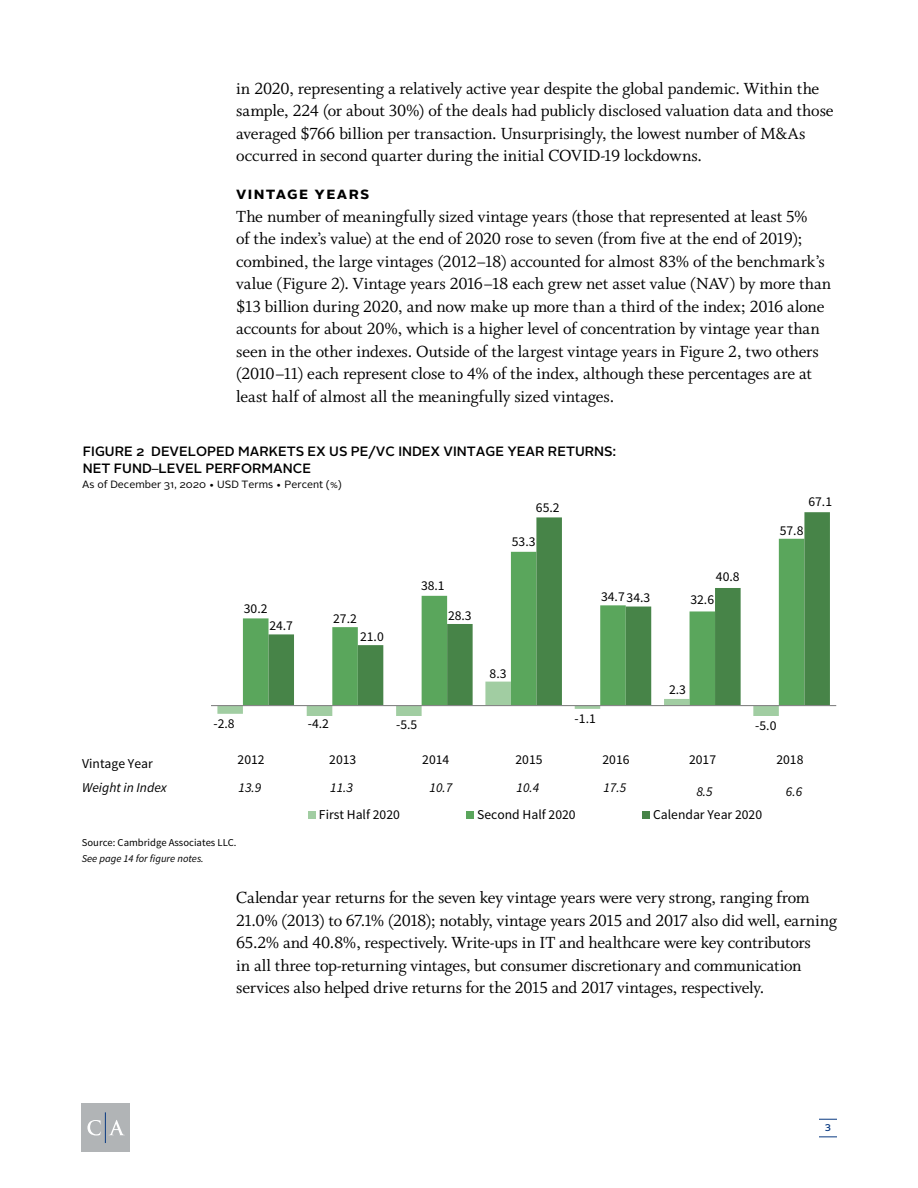
<style>
.page{position:relative;width:918px;height:1188px;background:#fff}
.page>*{position:absolute;margin:0;border:0;box-sizing:border-box;transform-origin:0 0}
.t1{font:18px/22.5px "Whitman";letter-spacing:-.01em;color:#000}
.t2{font:700 16.5px "Alright Sans";letter-spacing:.08em;color:#000}
.t3{font:13.5px "Source Sans Pro";color:#000}
.t4{font:500 13.5px/17.7px "Alright Sans";color:#000}
.t5{font:italic 13.5px "Source Sans Pro";color:#000}
.t6{font:10.5px "Alright Sans";color:#000}
.t7{font:10.5px "Source Sans Pro";color:#000}
.t8{font:italic 10.5px "Source Sans Pro";color:#000}
.t9{font:500 9.75px "Alright Sans";color:#083981}
.s1{font-family:"Calibri";font-weight:400}
</style>
<div class="page">
<svg style="left:217px;top:682px;width:562px;height:33px"></svg>
<div style="left:243px;top:618px;width:26px;height:87px;background:#5aa65c"></div>
<svg style="left:269px;top:512px;width:561px;height:193px"></svg>
<hr style="left:211px;top:705px;width:625px;height:1px;background:#868686">
<div style="left:308px;top:811px;width:8px;height:8px;background:#a1cda2"></div>
<div style="left:466px;top:811px;width:8px;height:8px;background:#5aa65c"></div>
<div style="left:642px;top:811px;width:8px;height:8px;background:#478448"></div>
<div style="left:81px;top:1103px;width:49px;height:49px;background:#b1b4b6"></div>
<svg style="left:87px;top:1120px;width:14px;height:16px"></svg>
<svg style="left:109px;top:1120px;width:15px;height:15px"></svg>
<hr style="left:105px;top:1112px;width:1px;height:31px;background:#083981">
<svg style="left:819px;top:1119px;width:18px;height:1px"></svg>
<svg style="left:819px;top:1137px;width:18px;height:1px"></svg>
<p class="t1" style="left:236px;top:77px;width:599px">in 2020, representing a relatively active year despite the global pandemic. Within the sample, 224 (or about 30%) of the deals had publicly disclosed valuation data and those averaged $766 billion per transaction. Unsurprisingly, the lowest number of M&amp;As occurred in second quarter during the initial COVID-19 lockdowns.</p>
<p class="t2" style="left:236px;top:182px;width:135px">Vintage Years</p>
<p class="t1" style="left:236px;top:205px;width:597px">The number of meaningfully sized vintage years (those that represented at least 5%<br>of the index’s value) at the end of 2020 rose to seven (from five at the end of 2019); combined, the large vintages (2012–18) accounted for almost 83% of the benchmark’s value (Figure 2). Vintage years 2016–18 each grew net asset value (NAV) by more than $13 billion during 2020, and now make up more than a third of the index; 2016 alone accounts for about 20%, which is a higher level of concentration by vintage year than seen in the other indexes. Outside of the largest vintage years in Figure 2, two others (2010–11) each represent close to 4% of the index, although these percentages are at least half of almost all the meaningfully sized vintages.</p>
<p class="t4" style="left:83px;top:442px;width:535px">FIGURE 2 DEVELOPED MARKETS EX US PE/VC INDEX VINTAGE YEAR RETURNS:<br>NET FUND<span class="s1">–</span>LEVEL PERFORMANCE</p>
<p class="t6" style="left:82px;top:478px;width:261px">As of December 31, 2020 • USD Terms • Percent (%)</p>
<p class="t3" style="left:244px;top:600px;width:25px">30.2</p>
<p class="t3" style="left:269px;top:617px;width:25px">24.7</p>
<p class="t3" style="left:333px;top:610px;width:25px">27.2</p>
<p class="t3" style="left:360px;top:628px;width:25px">21.0</p>
<p class="t3" style="left:421px;top:577px;width:25px">38.1</p>
<p class="t3" style="left:448px;top:607px;width:25px">28.3</p>
<p class="t3" style="left:536px;top:499px;width:25px">65.2</p>
<p class="t3" style="left:512px;top:533px;width:25px">53.3</p>
<p class="t3" style="left:490px;top:665px;width:18px">8.3</p>
<p class="t3" style="left:716px;top:568px;width:25px">40.8</p>
<p class="t3" style="left:601px;top:589px;width:51px">34.7 34.3</p>
<p class="t3" style="left:690px;top:591px;width:25px">32.6</p>
<p class="t3" style="left:669px;top:682px;width:18px">2.3</p>
<p class="t3" style="left:808px;top:493px;width:25px">67.1</p>
<p class="t3" style="left:780px;top:522px;width:25px">57.8</p>
<p class="t3" style="left:82px;top:755px;width:72px">Vintage Year</p>
<p class="t5" style="left:82px;top:779px;width:86px">Weight in Index</p>
<p class="t3" style="left:575px;top:710px;width:23px">-1.1</p>
<p class="t3" style="left:213px;top:715px;width:23px">-2.8</p>
<p class="t3" style="left:755px;top:717px;width:23px">-5.0</p>
<p class="t3" style="left:308px;top:715px;width:23px">-4.2</p>
<p class="t3" style="left:396px;top:716px;width:23px">-5.5</p>
<p class="t3" style="left:238px;top:751px;width:29px">2012</p>
<p class="t3" style="left:329px;top:751px;width:29px">2013</p>
<p class="t3" style="left:422px;top:751px;width:29px">2014</p>
<p class="t3" style="left:516px;top:751px;width:29px">2015</p>
<p class="t3" style="left:603px;top:751px;width:29px">2016</p>
<p class="t3" style="left:689px;top:751px;width:29px">2017</p>
<p class="t3" style="left:776px;top:751px;width:29px">2018</p>
<p class="t5" style="left:238px;top:779px;width:24px">13.9</p>
<p class="t5" style="left:330px;top:779px;width:24px">11.3</p>
<p class="t5" style="left:430px;top:779px;width:24px">10.7</p>
<p class="t5" style="left:516px;top:779px;width:24px">10.4</p>
<p class="t5" style="left:603px;top:779px;width:24px">17.5</p>
<p class="t5" style="left:696px;top:783px;width:18px">8.5</p>
<p class="t5" style="left:786px;top:783px;width:18px">6.6</p>
<p class="t3" style="left:319px;top:806px;width:82px">First Half 2020</p>
<p class="t3" style="left:477px;top:806px;width:100px">Second Half 2020</p>
<p class="t3" style="left:653px;top:806px;width:111px">Calendar Year 2020</p>
<p class="t7" style="left:82px;top:836px;width:156px">Source: Cambridge Associates LLC.</p>
<p class="t8" style="left:82px;top:852px;width:124px">See page 14 for figure notes.</p>
<p class="t1" style="left:236px;top:887px;width:602px">Calendar year returns for the seven key vintage years were very strong, ranging from 21.0% (2013) to 67.1% (2018); notably, vintage years 2015 and 2017 also did well, earning 65.2% and 40.8%, respectively. Write-ups in IT and healthcare were key contributors<br>in all three top-returning vintages, but consumer discretionary and communication services also helped drive returns for the 2015 and 2017 vintages, respectively.</p>
<p class="t9" style="left:825px;top:1121px;width:8px">3</p>
</div>
